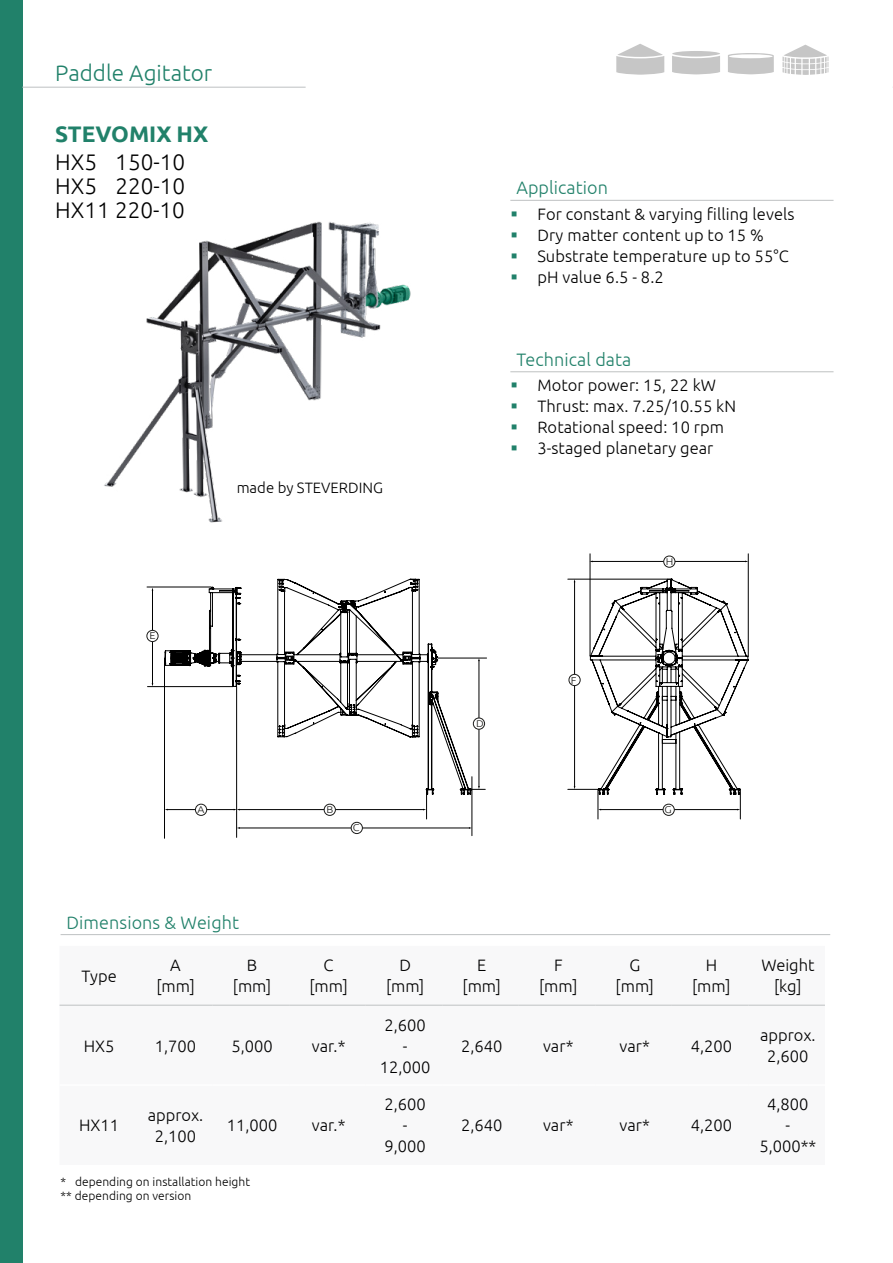
<style>
.page{position:relative;width:893px;height:1263px;background:#fff}
.page>*{position:absolute;margin:0;border:0;box-sizing:border-box;transform-origin:0 0}
.Überschrift_1{font:300 22.5px "Ubuntu";color:#000}
.Überschrift_1-2{font:300 22.5px "Ubuntu";color:#21816a}
.Überschrift_1-3{font:700 22.5px "Ubuntu";color:#21816a}
.Text_Tabelle_Regular{font:300 18px "Ubuntu";letter-spacing:.005em;color:#21816a}
.Überschrift_1-4{font:300 16.5px/21px "Ubuntu";color:#000;text-align:center}
.Absatzformat_2{font:300 16.5px "Ubuntu";letter-spacing:.005em;color:#000}
.Überschrift_1-5{font:300 15px "Ubuntu";color:#000}
.Text_Tabelle_Regular-2{font:300 12px "Ubuntu";letter-spacing:.005em;color:#000}
.t1{font:300 9.9px "Ubuntu";color:#1d1d1b;scale:1.11 1}
</style>
<div class="page">
<div style="left:0;top:0;width:22px;height:1263px;background:#21816a"></div>
<img style="left:104px;top:221px;width:307px;height:302px">
<hr style="left:22px;top:87px;width:284px;height:1px;background:#bec1c2">
<svg style="left:672px;top:51px;width:48px;height:23px"></svg>
<svg style="left:728px;top:53px;width:46px;height:21px"></svg>
<svg style="left:782px;top:45px;width:46px;height:30px"></svg>
<svg style="left:616px;top:44px;width:48px;height:31px"></svg>
<svg style="left:60px;top:1004px;width:765px;height:1px"></svg>
<hr style="left:60px;top:1005px;width:76px;height:1px;background:#bec1c2">
<hr style="left:136px;top:1005px;width:77px;height:1px;background:#bec1c2">
<hr style="left:213px;top:1005px;width:76px;height:1px;background:#bec1c2">
<hr style="left:289px;top:1005px;width:77px;height:1px;background:#bec1c2">
<hr style="left:366px;top:1005px;width:76px;height:1px;background:#bec1c2">
<hr style="left:442px;top:1005px;width:77px;height:1px;background:#bec1c2">
<hr style="left:519px;top:1005px;width:76px;height:1px;background:#bec1c2">
<hr style="left:595px;top:1005px;width:77px;height:1px;background:#bec1c2">
<hr style="left:672px;top:1005px;width:76px;height:1px;background:#bec1c2">
<hr style="left:748px;top:1005px;width:77px;height:1px;background:#bec1c2">
<hr style="left:61px;top:934px;width:769px;height:1px;background:#bec1c2">
<hr style="left:510px;top:200px;width:323px;height:1px;background:#bec1c2">
<hr style="left:510px;top:371px;width:323px;height:1px;background:#bec1c2">
<svg style="left:165px;top:579px;width:307px;height:215px"></svg>
<svg style="left:590px;top:579px;width:158px;height:215px"></svg>
<hr style="left:164px;top:658px;width:1px;height:180px;background:#000">
<hr style="left:236px;top:687px;width:1px;height:150px;background:#000">
<hr style="left:472px;top:777px;width:1px;height:59px;background:#000">
<hr style="left:426px;top:789px;width:1px;height:30px;background:#000">
<hr style="left:438px;top:658px;width:49px;height:1px;background:#000">
<hr style="left:167px;top:809px;width:67px;height:1px;background:#000">
<hr style="left:239px;top:809px;width:185px;height:1px;background:#000">
<hr style="left:239px;top:828px;width:230px;height:1px;background:#000">
<div style="left:195px;top:804px;width:12px;height:11px;background:#fff;border:1px solid #1d1d1b;border-radius:50%"></div>
<div style="left:324px;top:804px;width:11px;height:11px;background:#fff;border:1px solid #1d1d1b;border-radius:50%"></div>
<hr style="left:740px;top:789px;width:1px;height:30px;background:#000">
<hr style="left:598px;top:789px;width:1px;height:30px;background:#000">
<hr style="left:600px;top:809px;width:138px;height:1px;background:#000">
<div style="left:663px;top:804px;width:11px;height:11px;background:#fff;border:1px solid #1d1d1b;border-radius:50%"></div>
<hr style="left:748px;top:554px;width:1px;height:102px;background:#000">
<hr style="left:590px;top:554px;width:1px;height:102px;background:#000">
<hr style="left:592px;top:561px;width:154px;height:1px;background:#000">
<div style="left:664px;top:556px;width:11px;height:11px;background:#fff;border:1px solid #1d1d1b;border-radius:50%"></div>
<div style="left:351px;top:822px;width:11px;height:12px;background:#fff;border:1px solid #1d1d1b;border-radius:50%"></div>
<hr style="left:479px;top:660px;width:1px;height:127px;background:#000">
<svg style="left:472px;top:786px;width:13px;height:4px"></svg>
<div style="left:473px;top:718px;width:12px;height:11px;background:#fff;border:1px solid #1d1d1b;border-radius:50%"></div>
<hr style="left:152px;top:590px;width:1px;height:94px;background:#000">
<div style="left:147px;top:630px;width:11px;height:12px;background:#fff;border:1px solid #1d1d1b;border-radius:50%"></div>
<hr style="left:568px;top:789px;width:30px;height:1px;background:#000">
<hr style="left:568px;top:579px;width:103px;height:1px;background:#000">
<hr style="left:574px;top:582px;width:1px;height:205px;background:#000">
<div style="left:569px;top:674px;width:11px;height:12px;background:#fff;border:1px solid #1d1d1b;border-radius:50%"></div>
<hr style="left:147px;top:587px;width:64px;height:1px;background:#000">
<hr style="left:147px;top:686px;width:86px;height:1px;background:#000">
<p class="Überschrift_1-2" style="left:55px;top:60px;width:159px">Paddle Agitator</p>
<p class="Überschrift_1-3" style="left:55px;top:120px;width:154px">STEVOMIX HX</p>
<p class="Überschrift_1" style="left:55px;top:149px;width:131px">HX5 150-10</p>
<p class="Überschrift_1" style="left:55px;top:173px;width:132px">HX5 220-10</p>
<p class="Überschrift_1" style="left:55px;top:197px;width:131px">HX11 220-10</p>
<p class="t1" style="left:150px;top:630px;width:7px">E</p>
<p class="Überschrift_1-5" style="left:237px;top:478px;width:148px">made by STEVERDING</p>
<p class="Text_Tabelle_Regular" style="left:516px;top:177px;width:93px">Application</p>
<p class="Absatzformat_2" style="left:537px;top:204px;width:259px">For constant &amp; varying filling levels</p>
<p class="Absatzformat_2" style="left:537px;top:225px;width:228px">Dry matter content up to 15 %</p>
<p class="Absatzformat_2" style="left:537px;top:246px;width:253px">Substrate temperature up to 55°C</p>
<p class="Absatzformat_2" style="left:537px;top:267px;width:128px">pH value 6.5 - 8.2</p>
<p class="Text_Tabelle_Regular" style="left:516px;top:348px;width:117px">Technical data</p>
<p class="Absatzformat_2" style="left:537px;top:376px;width:180px">Motor power: 15, 22 kW</p>
<p class="Absatzformat_2" style="left:537px;top:397px;width:200px">Thrust: max. 7.25/10.55 kN</p>
<p class="Absatzformat_2" style="left:537px;top:418px;width:188px">Rotational speed: 10 rpm</p>
<p class="Absatzformat_2" style="left:537px;top:439px;width:178px">3-staged planetary gear</p>
<p class="t1" style="left:666px;top:555px;width:8px">H</p>
<p class="t1" style="left:476px;top:717px;width:8px">D</p>
<p class="t1" style="left:571px;top:674px;width:7px">F</p>
<p class="t1" style="left:197px;top:803px;width:8px">A</p>
<p class="t1" style="left:327px;top:804px;width:8px">B</p>
<p class="t1" style="left:664px;top:804px;width:8px">G</p>
<p class="t1" style="left:353px;top:822px;width:8px">C</p>
<p class="Text_Tabelle_Regular" style="left:67px;top:911px;width:174px">Dimensions &amp; Weight</p>
<p class="Überschrift_1-4" style="left:81px;top:965px;width:37px">Type</p>
<p class="Überschrift_1-4" style="left:170px;top:955px;width:12px">A</p>
<p class="Überschrift_1-4" style="left:156px;top:976px;width:40px">[mm]</p>
<p class="Überschrift_1-4" style="left:247px;top:955px;width:12px">B</p>
<p class="Überschrift_1-4" style="left:233px;top:976px;width:40px">[mm]</p>
<p class="Überschrift_1-4" style="left:324px;top:955px;width:12px">C</p>
<p class="Überschrift_1-4" style="left:309px;top:976px;width:40px">[mm]</p>
<p class="Überschrift_1-4" style="left:84px;top:1035px;width:32px">HX5</p>
<p class="Überschrift_1-4" style="left:155px;top:1035px;width:43px">1,700</p>
<p class="Überschrift_1-4" style="left:231px;top:1035px;width:43px">5,000</p>
<p class="Überschrift_1-4" style="left:312px;top:1035px;width:35px">var.*</p>
<p class="Überschrift_1-4" style="left:79px;top:1114px;width:42px">HX11</p>
<p class="Überschrift_1-4" style="left:148px;top:1104px;width:57px">approx.<br>2,100</p>
<p class="Überschrift_1-4" style="left:227px;top:1114px;width:52px">11,000</p>
<p class="Überschrift_1-4" style="left:312px;top:1114px;width:35px">var.*</p>
<p class="Text_Tabelle_Regular-2" style="left:61px;top:1174px;width:191px">* depending on installation height</p>
<p class="Text_Tabelle_Regular-2" style="left:61px;top:1189px;width:132px">** depending on version</p>
<p class="Überschrift_1-4" style="left:399px;top:955px;width:13px">D</p>
<p class="Überschrift_1-4" style="left:386px;top:976px;width:40px">[mm]</p>
<p class="Überschrift_1-4" style="left:385px;top:1014px;width:43px">2,600</p>
<p class="Überschrift_1-4" style="left:403px;top:1035px;width:6px">-</p>
<p class="Überschrift_1-4" style="left:380px;top:1056px;width:52px">12,000</p>
<p class="Überschrift_1-4" style="left:385px;top:1093px;width:43px">2,600 -<br>9,000</p>
<p class="Überschrift_1-4" style="left:477px;top:955px;width:11px">E</p>
<p class="Überschrift_1-4" style="left:463px;top:976px;width:40px">[mm]</p>
<p class="Überschrift_1-4" style="left:554px;top:955px;width:10px">F</p>
<p class="Überschrift_1-4" style="left:539px;top:976px;width:40px">[mm]</p>
<p class="Überschrift_1-4" style="left:629px;top:955px;width:12px">G</p>
<p class="Überschrift_1-4" style="left:616px;top:976px;width:40px">[mm]</p>
<p class="Überschrift_1-4" style="left:706px;top:955px;width:13px">H</p>
<p class="Überschrift_1-4" style="left:692px;top:976px;width:40px">[mm]</p>
<p class="Überschrift_1-4" style="left:761px;top:955px;width:55px">Weight</p>
<p class="Überschrift_1-4" style="left:774px;top:976px;width:29px">[kg]</p>
<p class="Überschrift_1-4" style="left:461px;top:1035px;width:43px">2,640</p>
<p class="Überschrift_1-4" style="left:543px;top:1035px;width:32px">var*</p>
<p class="Überschrift_1-4" style="left:620px;top:1035px;width:32px">var*</p>
<p class="Überschrift_1-4" style="left:691px;top:1035px;width:43px">4,200</p>
<p class="Überschrift_1-4" style="left:760px;top:1024px;width:57px">approx.<br>2,600</p>
<p class="Überschrift_1-4" style="left:461px;top:1114px;width:43px">2,640</p>
<p class="Überschrift_1-4" style="left:543px;top:1114px;width:32px">var*</p>
<p class="Überschrift_1-4" style="left:620px;top:1114px;width:32px">var*</p>
<p class="Überschrift_1-4" style="left:691px;top:1114px;width:43px">4,200</p>
<p class="Überschrift_1-4" style="left:759px;top:1093px;width:58px">4,800<br>-<br>5,000**</p>
</div>
